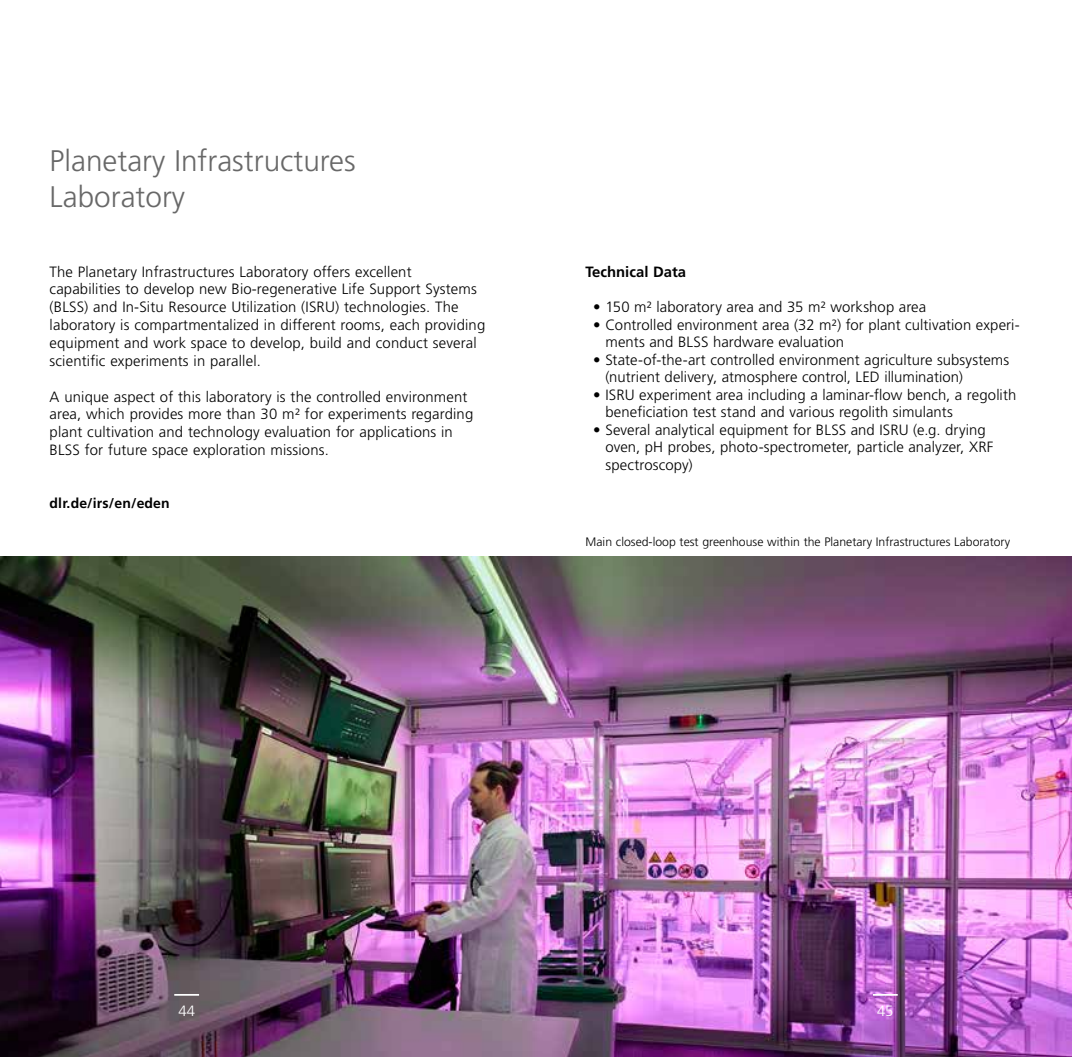
<style>
.page{position:relative;width:1072px;height:1057px;background:#fff}
.page>*{position:absolute;margin:0;border:0;box-sizing:border-box;transform-origin:0 0}
.t1{font:300 29.75px/35.9px "Frutiger LT Std";color:#686868}
.t2{font:300 14.88px/17.8px "Frutiger LT Std";letter-spacing:.01em;color:#000}
.t3{font:700 14.88px "Frutiger LT Std";color:#000}
.t4{font:300 14.88px "Frutiger LT Std";color:#fff}
.t5{font:700 14px "Frutiger LT Std";letter-spacing:.01em;color:#000}
.t6{font:300 12.25px "Frutiger LT Std";color:#000}
</style>
<div class="page">
<img style="left:0;top:556px;width:1071px;height:501px">
<svg style="left:174px;top:994px;width:25px;height:1px"></svg>
<svg style="left:873px;top:994px;width:24px;height:1px"></svg>
<h1 class="t1" style="left:50px;top:143px;width:308px">Planetary Infrastructures<br>Laboratory</h1>
<p class="t2" style="left:50px;top:263px;width:437px">The Planetary Infrastructures Laboratory offers excellent capabilities to develop new Bio-regenerative Life Support Systems (BLSS) and In-Situ Resource Utilization (ISRU) technologies. The laboratory is compartmentalized in different rooms, each providing equipment and work space to develop, build and conduct several scientific experiments in parallel.</p>
<p class="t2" style="left:50px;top:388px;width:425px">A unique aspect of this laboratory is the controlled environment area, which provides more than 30 m² for experiments regarding plant cultivation and technology evaluation for applications in BLSS for future space exploration missions.</p>
<p class="t5" style="left:50px;top:494px;width:122px">dlr.de/irs/en/eden</p>
<p class="t3" style="left:585px;top:263px;width:102px">Technical Data</p>
<p class="t2" style="left:593px;top:298px;width:335px">• 150 m² laboratory area and 35 m² workshop area</p>
<p class="t2" style="left:605px;top:316px;width:416px;text-indent:-12px">• Controlled environment area (32 m²) for plant cultivation experi&shy;ments and BLSS hardware evaluation</p>
<p class="t2" style="left:605px;top:351px;width:405px;text-indent:-12px">• State-of-the-art controlled environment agriculture subsystems (nutrient delivery, atmosphere control, LED illumination)</p>
<p class="t2" style="left:605px;top:386px;width:412px;text-indent:-12px">• ISRU experiment area including a laminar-flow bench, a regolith beneficiation test stand and various regolith simulants</p>
<p class="t2" style="left:605px;top:421px;width:389px;text-indent:-12px">• Several analytical equipment for BLSS and ISRU (e.g. drying oven, pH probes, photo-spectrometer, particle analyzer, XRF spectroscopy)</p>
<p class="t6" style="left:585px;top:534px;width:426px">Main closed-loop test greenhouse within the Planetary Infrastructures Laboratory</p>
<p class="t4" style="left:178px;top:1002px;width:18px">44</p>
<p class="t4" style="left:877px;top:1002px;width:18px">45</p>
</div>
